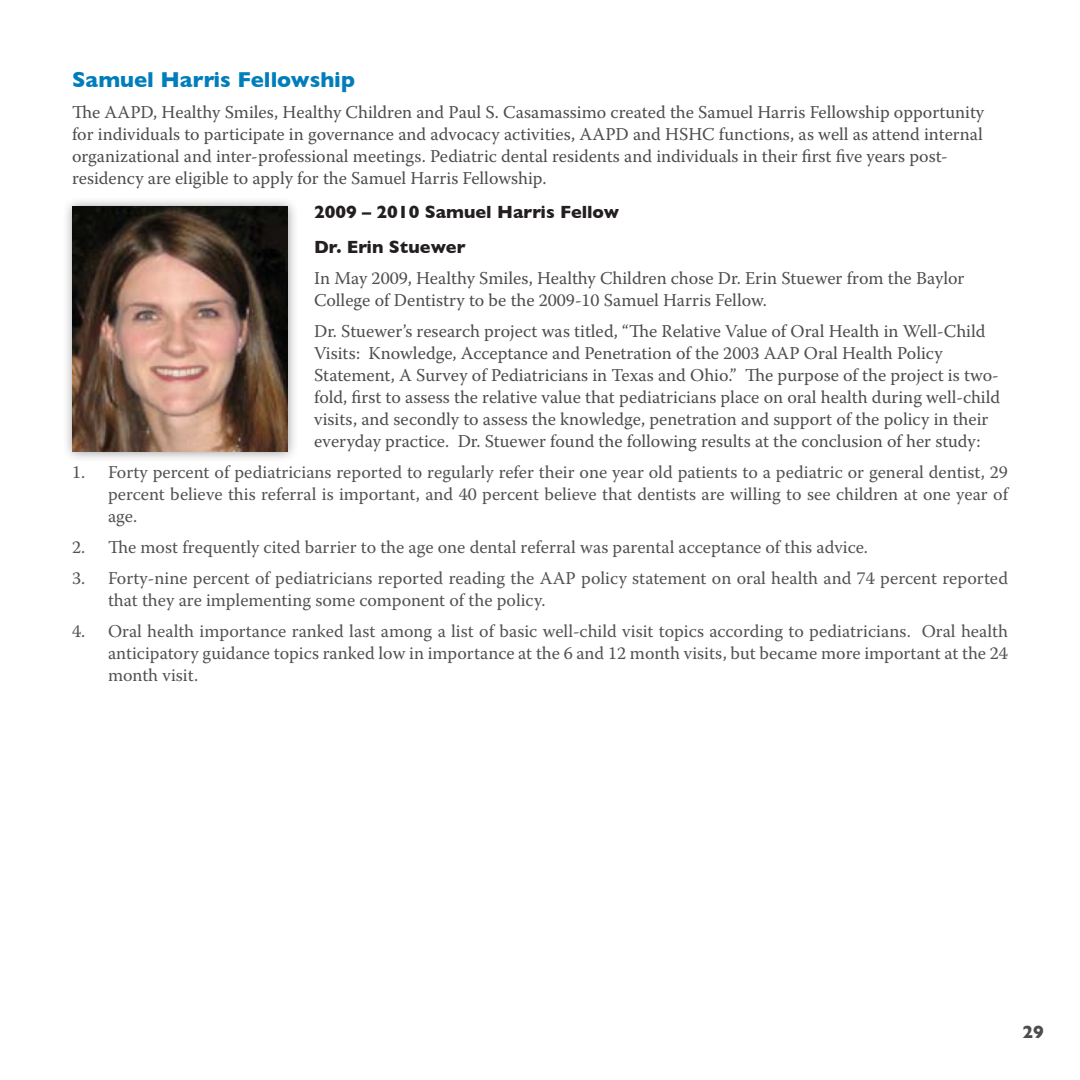
<style>
.page{position:relative;width:1080px;height:1080px;background:#fff}
.page>*{position:absolute;margin:0;border:0;box-sizing:border-box;transform-origin:0 0}
.t1{font:700 22px "Gill Sans";color:#007dba}
.t2{font:18px/22px "Warnock Pro";color:#4d4d4f}
.t3{font:18px/22px "Warnock Pro";color:#525252;text-align:justify}
.t4{font:700 18px/34.2px "Gill Sans";color:#231f20}
.t5{font:700 18px "Gill Sans";color:#4d4d4f}
</style>
<div class="page">
<div style="left:62px;top:196px;width:245px;height:276px;background:#231f20;opacity:.45"></div>
<img style="left:72px;top:206px;width:215px;height:246px">
<p class="t1" style="left:72px;top:67px;width:285px">Samuel Harris Fellowship</p>
<p class="t2" style="left:72px;top:101px;width:914px">The AAPD, Healthy Smiles, Healthy Children and Paul S. Casamassimo created the Samuel Harris Fellowship opportunity for individuals to participate in governance and advocacy activities, AAPD and HSHC functions, as well as attend internal organizational and inter-professional meetings. Pediatric dental residents and individuals in their first five years post&shy;residency are eligible to apply for the Samuel Harris Fellowship.</p>
<p class="t4" style="left:314px;top:195px;width:307px">2009 – 2010 Samuel Harris Fellow<br>Dr. Erin Stuewer</p>
<p class="t2" style="left:314px;top:266px;width:652px">In May 2009, Healthy Smiles, Healthy Children chose Dr. Erin Stuewer from the Baylor<br>College of Dentistry to be the 2009-10 Samuel Harris Fellow.</p>
<p class="t2" style="left:314px;top:319px;width:688px">Dr. Stuewer’s research project was titled, “The Relative Value of Oral Health in Well-Child Visits: Knowledge, Acceptance and Penetration of the 2003 AAP Oral Health Policy Statement, A Survey of Pediatricians in Texas and Ohio.” The purpose of the project is two&shy;fold, first to assess the relative value that pediatricians place on oral health during well-child visits, and secondly to assess the knowledge, penetration and support of the policy in their everyday practice. Dr. Stuewer found the following results at the conclusion of her study:</p>
<p class="t3" style="left:108px;top:460px;width:903px;text-indent:-36px">1. Forty percent of pediatricians reported to regularly refer their one year old patients to a pediatric or general dentist, 29 percent believe this referral is important, and 40 percent believe that dentists are willing to see children at one year of age.</p>
<p class="t3" style="left:72px;top:535px;width:798px">2. The most frequently cited barrier to the age one dental referral was parental acceptance of this advice.</p>
<p class="t3" style="left:108px;top:566px;width:902px;text-indent:-36px">3. Forty-nine percent of pediatricians reported reading the AAP policy statement on oral health and 74 percent reported that they are implementing some component of the policy.</p>
<p class="t3" style="left:108px;top:619px;width:901px;text-indent:-36px">4. Oral health importance ranked last among a list of basic well-child visit topics according to pediatricians. Oral health anticipatory guidance topics ranked low in importance at the 6 and 12 month visits, but became more important at the 24 month visit.</p>
<p class="t5" style="left:1023px;top:1021px;width:23px">29</p>
</div>
